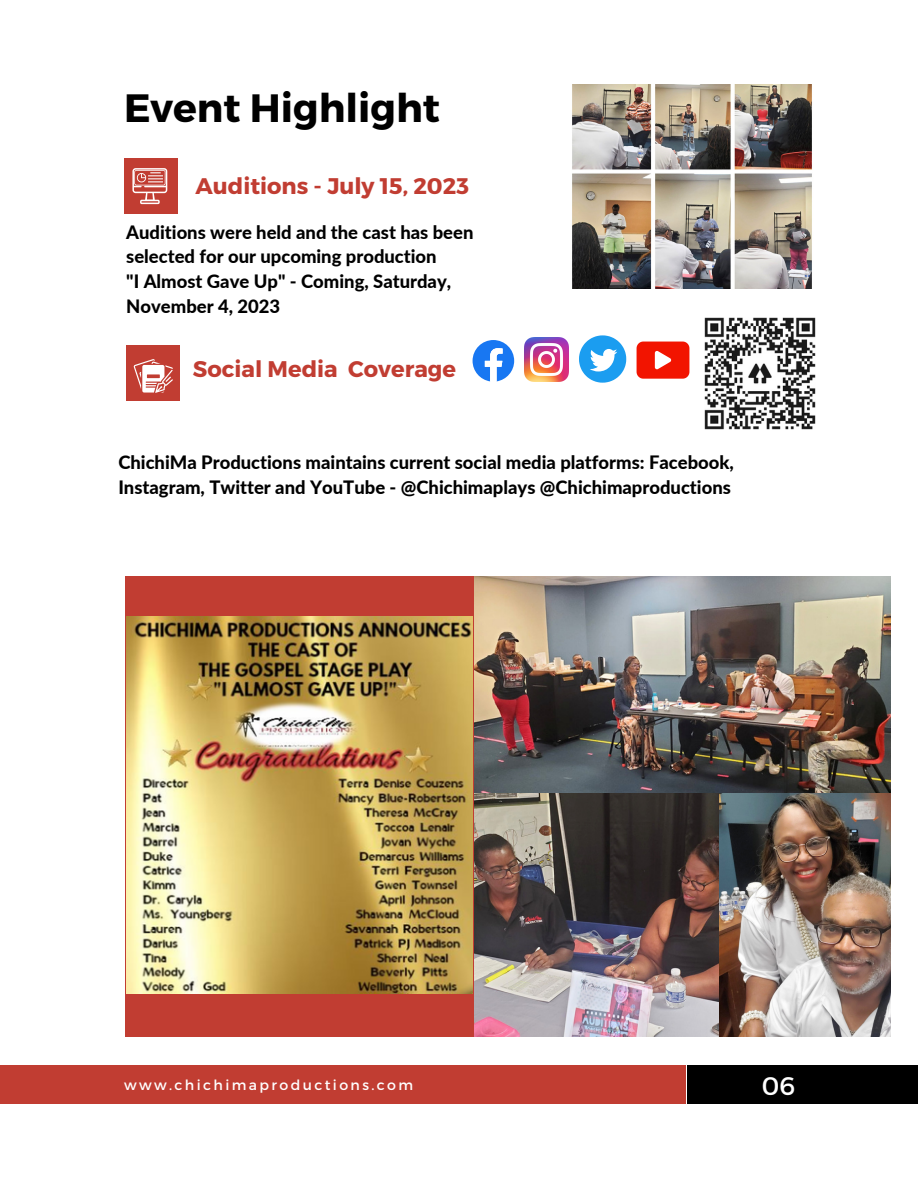
<style>
.page{position:relative;width:918px;height:1188px;background:#fff}
.page>*{position:absolute;margin:0;border:0;box-sizing:border-box;transform-origin:0 0}
.t1{font:700 39.45px "Montserrat";color:#000}
.t2{font:25.35px "Montserrat";color:#fff}
.t3{font:700 22.5px "Montserrat";color:#c13d32}
.t4{font:800 18.45px/24.8px "Lato";color:#000}
.t5{font:14.1px "Montserrat";letter-spacing:.17em;color:#fff}
</style>
<div class="page">
<div style="left:687px;top:1065px;width:231px;height:39px;background:#000"></div>
<div style="left:0;top:1065px;width:686px;height:39px;background:#c13d32"></div>
<div style="left:124px;top:158px;width:54px;height:55px;background:#c13d32"></div>
<img style="left:474px;top:576px;width:417px;height:218px">
<img style="left:473px;top:794px;width:418px;height:243px">
<div style="left:126px;top:346px;width:54px;height:55px;background:#c13d32"></div>
<div style="left:125px;top:576px;width:348px;height:461px;background:#c13d32"></div>
<svg style="left:134px;top:359px;width:39px;height:34px"></svg>
<svg style="left:132px;top:168px;width:35px;height:36px"></svg>
<img style="left:572px;top:84px;width:240px;height:205px">
<img style="left:126px;top:616px;width:347px;height:377px">
<svg style="left:473px;top:340px;width:41px;height:42px"></svg>
<img style="left:525px;top:338px;width:44px;height:44px">
<svg style="left:579px;top:335px;width:47px;height:48px"></svg>
<svg style="left:637px;top:342px;width:52px;height:37px"></svg>
<img style="left:704px;top:318px;width:112px;height:111px">
<p class="t1" style="left:124px;top:83px;width:318px">Event Highlight</p>
<p class="t3" style="left:196px;top:171px;width:275px">Auditions - July 15, 2023</p>
<p class="t4" style="left:126px;top:219px;width:349px">Auditions were held and the cast has been selected for our upcoming production</p>
<p class="t4" style="left:126px;top:269px;width:326px">"I Almost Gave Up" - Coming, Saturday,<br>November 4, 2023</p>
<p class="t3" style="left:193px;top:354px;width:265px">Social Media Coverage</p>
<p class="t4" style="left:118px;top:449px;width:617px">ChichiMa Productions maintains current social media platforms: Facebook,<br>Instagram, Twitter and YouTube - @Chichimaplays @Chichimaproductions</p>
<p class="t5" style="left:124px;top:1076px;width:291px">www.chichimaproductions.com</p>
<p class="t2" style="left:762px;top:1069px;width:35px">06</p>
</div>
